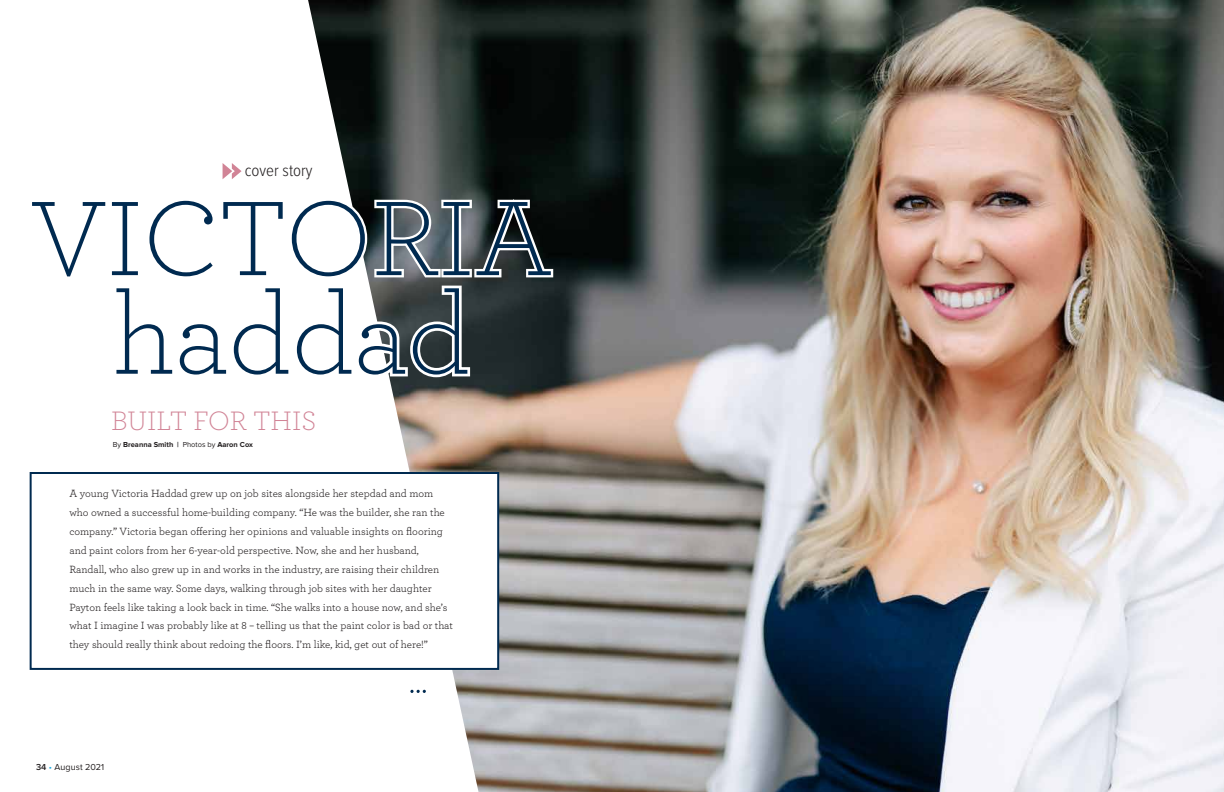
<style>
.page{position:relative;width:1224px;height:792px;background:#fff}
.page>*{position:absolute;margin:0;border:0;box-sizing:border-box;transform-origin:0 0}
.t1{font:300 117px "Archer Pro";letter-spacing:-.01em;color:#002a50}
.t2{font:300 111.1px "Archer Pro";color:#002a50}
.t3{font:300 28px "Archer Pro";color:#d18496}
.t4{font:300 17px "Proxima Nova Cond";color:#231f20}
.t5{font:11px/19px "Archer Pro";color:#231f20}
.t6{font:9px "Proxima Nova";letter-spacing:.015em;color:#231f20}
.t7{font:700 7.5px "Proxima Nova";color:#231f20}
.s1{font-weight:400}
.s2{font-weight:600}
.s3{color:#19a8e0}
</style>
<div class="page">
<img style="left:308px;top:0;width:916px;height:792px">
<div style="left:30px;top:472px;width:469px;height:198px;background:#fff;border:2px solid #002a50"></div>
<svg style="left:223px;top:163px;width:19px;height:16px"></svg>
<svg style="left:308px;top:192px;width:248px;height:188px"></svg>
<svg style="left:410px;top:690px;width:16px;height:3px"></svg>
<h3 class="t4" style="left:245px;top:163px;width:69px">cover story</h3>
<h2 class="t2" style="left:31px;top:165px;width:523px">VICTORIA</h2>
<h1 class="t1" style="left:113px;top:258px;width:359px">haddad</h1>
<h3 class="t3" style="left:111px;top:402px;width:206px">BUILT FOR THIS</h3>
<p class="t7" style="left:113px;top:441px;width:142px"><span class="s1">By</span> Breanna Smith | <span class="s1">Photos by</span> Aaron Cox</p>
<p class="t5" style="left:69px;top:483px;width:385px">A young Victoria Haddad grew up on job sites alongside her stepdad and mom who owned a successful home-building company. “He was the builder, she ran the company.” Victoria began offering her opinions and valuable insights on flooring and paint colors from her 6-year-old perspective. Now, she and her husband, Randall, who also grew up in and works in the industry, are raising their children much in the same way. Some days, walking through job sites with her daughter Payton feels like taking a look back in time. “She walks into a house now, and she’s what I imagine I was probably like at 8 – telling us that the paint color is bad or that they should really think about redoing the floors. I’m like, kid, get out of here!”</p>
<p class="t6" style="left:36px;top:762px;width:70px"><span class="s2">34</span> <span class="s3">•</span> August 2021</p>
</div>
